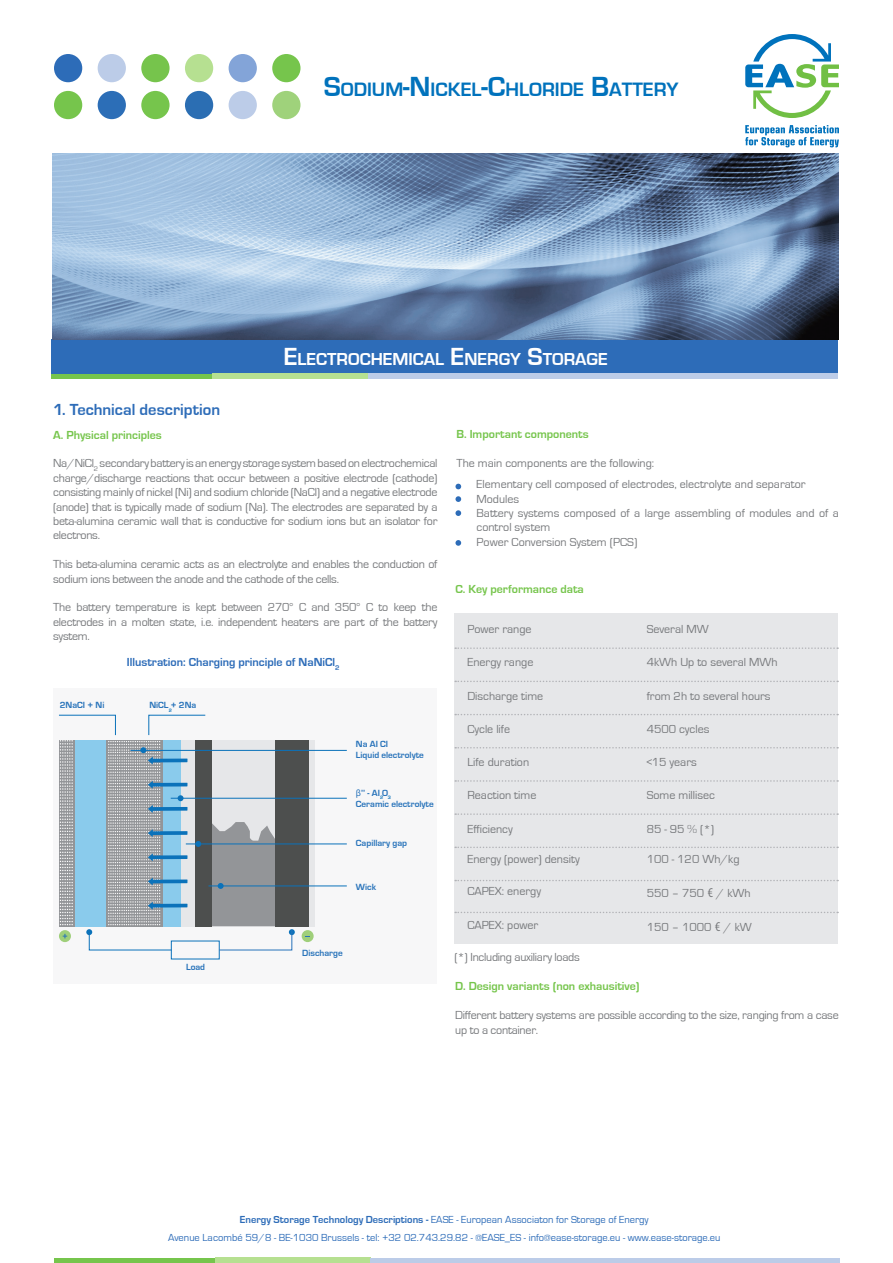
<style>
.page{position:relative;width:893px;height:1263px;background:#fff}
.page>*{position:absolute;margin:0;border:0;box-sizing:border-box;transform-origin:0 0}
.t1{font:700 19.95px "Eurostile";color:#0072bc}
.t2{font:700 17.85px "Eurostile";color:#fff}
.t3{font:700 16.5px "Eurostile";color:#2d6cb8}
.t4{font:12px/14.4px "Eurostile";color:#76787b;text-align:justify}
.t5{font:12px/14.4px "Eurostile";letter-spacing:-.02em;color:#76787b}
.t6{font:700 12px "Eurostile";color:#76c54c}
.t7{font:700 12px "Eurostile";color:#2d6cb8}
.t8{font:10.5px/18px "Eurostile";color:#2d6cb8;text-align:center}
.t9{font:700 9.15px/11.1px "Eurostile";color:#2873ba}
.t10{font:700 5.1px "Eurostile";color:#0b72ba}
.s1{font-size:28.5px}
.s2{font-size:25.5px}
.s3{font-family:"Myriad Pro";font-weight:400}
.s4{font-family:"Myriad Pro";font-stretch:condensed;font-size:13.5px}
.s5{font-weight:700}
</style>
<div class="page">
<svg style="left:745px;top:34px;width:94px;height:84px"></svg>
<svg style="left:745px;top:125px;width:94px;height:22px"></svg>
<div style="left:54px;top:1258px;width:168px;height:5px;background:#76c54c"></div>
<div style="left:215px;top:1257px;width:156px;height:6px;background:#b6e091"></div>
<div style="left:371px;top:1258px;width:469px;height:5px;background:#bccce8"></div>
<div style="left:54px;top:91px;width:28px;height:28px;background:#76c54c;border-radius:50%"></div>
<div style="left:272px;top:54px;width:28px;height:28px;background:#76c54c;border-radius:50%"></div>
<div style="left:141px;top:91px;width:29px;height:28px;background:#76c54c;border-radius:50%"></div>
<div style="left:185px;top:54px;width:28px;height:28px;background:#b6e091;border-radius:50%"></div>
<div style="left:229px;top:91px;width:28px;height:28px;background:#bccce8;border-radius:50%"></div>
<div style="left:98px;top:54px;width:28px;height:28px;background:#bccce8;border-radius:50%"></div>
<div style="left:98px;top:91px;width:28px;height:28px;background:#2c6eb7;border-radius:50%"></div>
<div style="left:229px;top:54px;width:28px;height:28px;background:#83a4d8;border-radius:50%"></div>
<div style="left:185px;top:91px;width:28px;height:28px;background:#2b6eb3;border-radius:50%"></div>
<div style="left:141px;top:54px;width:29px;height:28px;background:#76c44c;border-radius:50%"></div>
<div style="left:272px;top:91px;width:28px;height:28px;background:#9fd27b;border-radius:50%"></div>
<div style="left:54px;top:54px;width:28px;height:28px;background:#2d6cb8;border-radius:50%"></div>
<div style="left:52px;top:374px;width:168px;height:5px;background:#76c54c"></div>
<div style="left:52px;top:339px;width:786px;height:35px;background:#2d6cb8"></div>
<div style="left:213px;top:374px;width:155px;height:5px;background:#b6e091"></div>
<div style="left:368px;top:374px;width:470px;height:5px;background:#bccce8"></div>
<img style="left:52px;top:153px;width:786px;height:186px">
<div style="left:454px;top:613px;width:384px;height:331px;background:#e6e7e9"></div>
<svg style="left:455px;top:647px;width:383px;height:2px"></svg>
<svg style="left:455px;top:681px;width:383px;height:1px"></svg>
<svg style="left:455px;top:714px;width:383px;height:1px"></svg>
<svg style="left:455px;top:747px;width:383px;height:1px"></svg>
<svg style="left:455px;top:780px;width:383px;height:2px"></svg>
<svg style="left:455px;top:813px;width:383px;height:2px"></svg>
<svg style="left:455px;top:846px;width:383px;height:2px"></svg>
<svg style="left:455px;top:880px;width:383px;height:1px"></svg>
<svg style="left:455px;top:912px;width:383px;height:1px"></svg>
<svg style="left:455px;top:484px;width:6px;height:5px"></svg>
<svg style="left:455px;top:496px;width:6px;height:6px"></svg>
<svg style="left:455px;top:510px;width:6px;height:6px"></svg>
<svg style="left:455px;top:540px;width:6px;height:6px"></svg>
<div style="left:53px;top:689px;width:383px;height:295px;background:#f7f7f8"></div>
<div style="left:302px;top:930px;width:12px;height:12px;background:#9fcf7a;border-radius:50%"></div>
<div style="left:308px;top:740px;width:6px;height:186px;background:#e6e7e9"></div>
<div style="left:275px;top:740px;width:33px;height:186px;background:#4d4f4e"></div>
<hr style="left:208px;top:885px;width:139px;height:1px;background:#0b72ba">
<hr style="left:186px;top:843px;width:161px;height:1px;background:#0b72ba">
<hr style="left:171px;top:798px;width:176px;height:1px;background:#0b72ba">
<hr style="left:130px;top:750px;width:217px;height:1px;background:#0b72ba">
<svg style="left:59px;top:714px;width:236px;height:237px"></svg>
<p class="t1" style="left:324px;top:79px;width:356px"><span class="s1">S</span>ODIUM<span class="s1">-N</span> ICKEL<span class="s1">-C</span>HLORIDE <span class="s1">B</span>ATTERY</p>
<p class="t2" style="left:284px;top:350px;width:325px"><span class="s2">E</span>LECTROCHEMICAL <span class="s2">E</span>NERGY <span class="s2">S</span>TORAGE</p>
<p class="t3" style="left:53px;top:401px;width:169px">1. Technical description</p>
<p class="t6" style="left:53px;top:428px;width:110px">A. Physical principles</p>
<p class="t4" style="left:53px;top:456px;width:386px">Na/NiCl<sub>2</sub> secondary battery is an energy storage system based on electrochemical charge/discharge reactions that occur between a positive electrode (cathode) consisting mainly of nickel (Ni) and sodium chloride (NaCl) and a negative electrode (anode) that is typically made of sodium (Na). The electrodes are separated by a beta-alumina ceramic wall that is conductive for sodium ions but an isolator for electrons.</p>
<p class="t5" style="left:53px;top:557px;width:386px">This beta-alumina ceramic acts as an electrolyte and enables the conduction of sodium ions between the anode and the cathode of the cells.</p>
<p class="t4" style="left:53px;top:600px;width:386px">The battery temperature is kept between 270° C and 350° C to keep the electrodes in a molten state, i.e. independent heaters are part of the battery system.</p>
<p class="t7" style="left:127px;top:655px;width:214px">Illustration: Charging principle of NaNiCl<sub>2</sub></p>
<p class="t9" style="left:60px;top:699px;width:46px">2NaCI + Ni</p>
<p class="t9" style="left:149px;top:699px;width:48px">NiCL + 2Na</p>
<p class="t10" style="left:169px;top:707px;width:5px">2</p>
<p class="t9" style="left:186px;top:962px;width:21px">Load</p>
<p class="t9" style="left:356px;top:738px;width:69px">Na AI CI<br>Liquid electrolyte</p>
<p class="t9" style="left:356px;top:787px;width:79px"><span class="s3">β</span>’’ - AI O<br>Ceramic electrolyte</p>
<p class="t9" style="left:356px;top:838px;width:53px">Capillary gap</p>
<p class="t9" style="left:356px;top:881px;width:22px">Wick</p>
<p class="t10" style="left:380px;top:794px;width:12px">2 3</p>
<p class="t9" style="left:302px;top:948px;width:42px">Discharge</p>
<p class="t6" style="left:457px;top:428px;width:134px">B. Important components</p>
<p class="t4" style="left:457px;top:456px;width:199px">The main components are the following:</p>
<p class="t4" style="left:476px;top:477px;width:331px">Elementary cell composed of electrodes, electrolyte and separator</p>
<p class="t4" style="left:476px;top:492px;width:44px">Modules</p>
<p class="t4" style="left:476px;top:506px;width:364px">Battery systems composed of a large assembling of modules and of a control system</p>
<p class="t4" style="left:476px;top:535px;width:162px">Power Conversion System (PCS)</p>
<p class="t6" style="left:455px;top:583px;width:130px">C. Key performance data</p>
<p class="t4" style="left:467px;top:622px;width:66px">Power range</p>
<p class="t4" style="left:647px;top:622px;width:64px">Several MW</p>
<p class="t4" style="left:467px;top:655px;width:67px">Energy range</p>
<p class="t4" style="left:647px;top:655px;width:132px">4kWh Up to several MWh</p>
<p class="t4" style="left:467px;top:689px;width:77px">Discharge time</p>
<p class="t4" style="left:647px;top:689px;width:125px">from 2h to several hours</p>
<p class="t4" style="left:467px;top:722px;width:44px">Cycle life</p>
<p class="t4" style="left:647px;top:722px;width:64px">4500 cycles</p>
<p class="t4" style="left:467px;top:755px;width:63px">Life duration</p>
<p class="t4" style="left:647px;top:755px;width:52px">&lt;15 years</p>
<p class="t4" style="left:467px;top:788px;width:70px">Reaction time</p>
<p class="t4" style="left:467px;top:822px;width:47px">Efficiency</p>
<p class="t4" style="left:467px;top:852px;width:114px">Energy (power) density</p>
<p class="t4" style="left:467px;top:884px;width:75px">CAPEX: energy</p>
<p class="t4" style="left:467px;top:918px;width:72px">CAPEX: power</p>
<p class="t5" style="left:454px;top:950px;width:127px">(*) Including auxiliary loads</p>
<p class="t4" style="left:647px;top:788px;width:70px">Some millisec</p>
<p class="t4" style="left:647px;top:822px;width:69px">85 - 95 % (*)</p>
<p class="t4" style="left:647px;top:852px;width:94px">100 - 120 Wh/kg</p>
<p class="t4" style="left:647px;top:886px;width:105px">550 – 750 <span class="s4">€</span> / kWh</p>
<p class="t4" style="left:647px;top:920px;width:107px">150 – 1000 <span class="s4">€</span> / kW</p>
<p class="t6" style="left:455px;top:980px;width:186px">D. Design variants (non exhausitive)</p>
<p class="t5" style="left:455px;top:1008px;width:385px">Different battery systems are possible according to the size, ranging from a case up to a container.</p>
<p class="t8" style="left:168px;top:1211px;width:554px"><span class="s5">Energy Storage Technology Descriptions -</span> EASE - European Associaton for Storage of Energy<br>Avenue Lacombé 59/8 - BE-1030 Brussels - tel: +32 02.743.29.82 - @EASE_ES - info@ease-storage.eu - www.ease-storage.eu</p>
</div>
